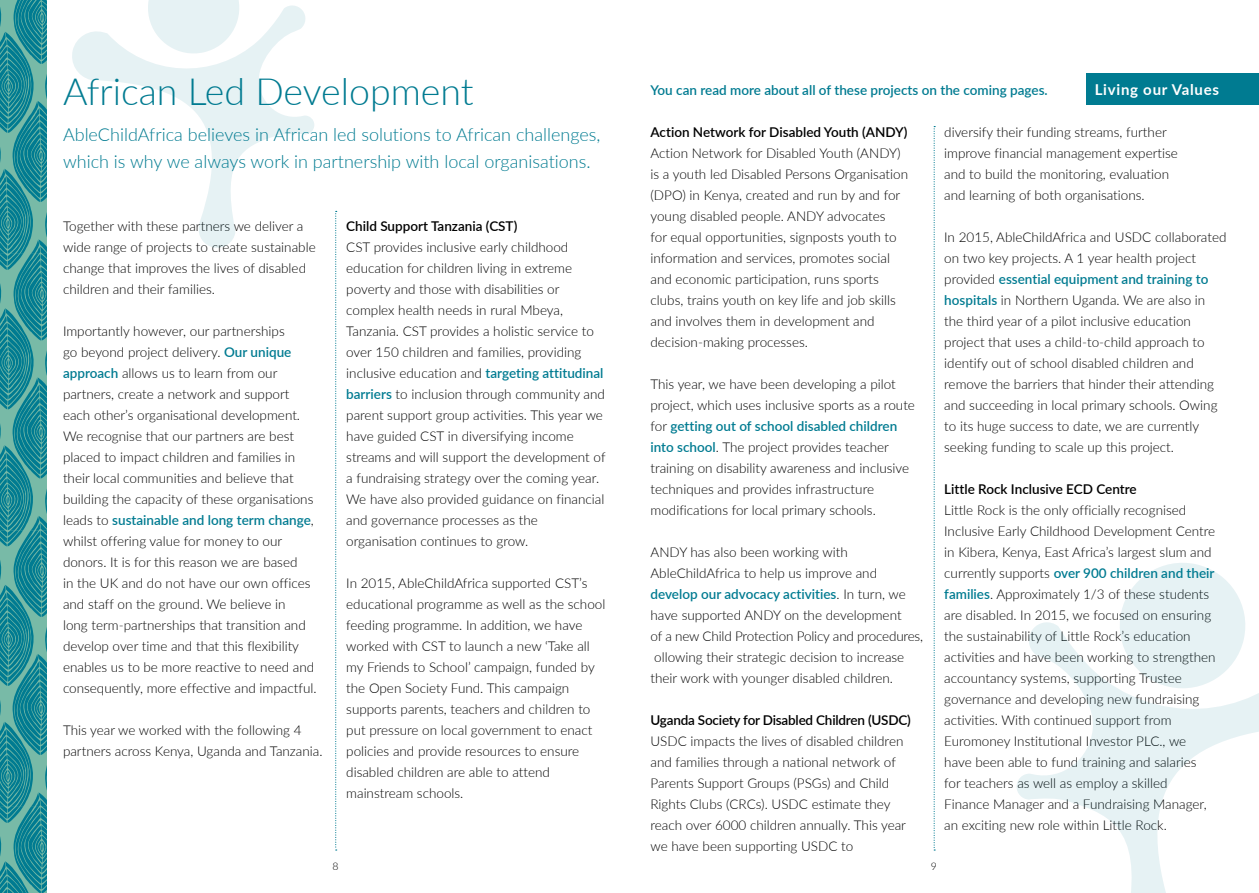
<style>
.page{position:relative;width:1259px;height:893px;background:#fff}
.page>*{position:absolute;margin:0;border:0;box-sizing:border-box;transform-origin:0 0}
.t1{font:300 37.5px "Lato";color:#007b91}
.t2{font:300 18px/27px "Lato";color:#007b91}
.t3{font:700 15px "Lato";letter-spacing:.05em;color:#fff}
.t4{font:300 13.5px/21px "Lato";color:#000}
.t5{font:600 13.5px "Lato";color:#000}
.t6{font:600 13.5px "Lato";color:#007b91}
.t7{font:300 10.5px "Lato";color:#000}
.s1{font-weight:600;color:#007b91}
</style>
<div class="page">
<svg style="left:335px;top:211px;width:2px;height:640px"></svg>
<svg style="left:933px;top:126px;width:2px;height:725px"></svg>
<div style="left:1086px;top:74px;width:173px;height:31px;background:#007b91"></div>
<svg style="left:148px;top:0;width:91px;height:4px"></svg>
<svg style="left:72px;top:4px;width:242px;height:244px"></svg>
<svg style="left:1120px;top:563px;width:125px;height:57px"></svg>
<svg style="left:1017px;top:620px;width:242px;height:273px"></svg>
<svg style="left:0;top:0;width:47px;height:893px;background:#329599"></svg>
<h1 class="t1" style="left:63px;top:65px;width:412px">African Led Development</h1>
<h2 class="t2" style="left:63px;top:120px;width:539px">AbleChildAfrica believes in African led solutions to African challenges, which is why we always work in partnership with local organisations.</h2>
<p class="t5" style="left:650px;top:122px;width:259px">Action Network for Disabled Youth (ANDY)</p>
<p class="t6" style="left:650px;top:80px;width:399px">You can read more about all of these projects on the coming pages.</p>
<p class="t3" style="left:1094px;top:78px;width:126px">Living our Values</p>
<p class="t4" style="left:944px;top:121px;width:235px">diversify their funding streams, further improve financial management expertise and to build the monitoring, evaluation and learning of both organisations.</p>
<p class="t4" style="left:944px;top:226px;width:284px">In 2015, AbleChildAfrica and USDC collaborated on two key projects. A 1 year health project provided <span class="s1">essential equipment and training to hospitals</span> in Northern Uganda. We are also in the third year of a pilot inclusive education project that uses a child-to-child approach to identify out of school disabled children and remove the barriers that hinder their attending and succeeding in local primary schools. Owing to its huge success to date, we are currently seeking funding to scale up this project.</p>
<p class="t5" style="left:944px;top:479px;width:194px">Little Rock Inclusive ECD Centre</p>
<p class="t4" style="left:944px;top:499px;width:273px">Little Rock is the only officially recognised Inclusive Early Childhood Development Centre in Kibera, Kenya, East Africa’s largest slum and currently supports <span class="s1">over 900 children and their families</span>. Approximately 1/3 of these students are disabled. In 2015, we focused on ensuring the sustainability of Little Rock’s education activities and have been working to strengthen accountancy systems, supporting Trustee governance and developing new fundraising activities. With continued support from Euromoney Institutional Investor PLC., we have been able to fund training and salaries for teachers as well as employ a skilled Finance Manager and a Fundraising Manager, an exciting new role within Little Rock.</p>
<p class="t4" style="left:650px;top:142px;width:259px">Action Network for Disabled Youth (ANDY) is a youth led Disabled Persons Organisation (DPO) in Kenya, created and run by and for young disabled people. ANDY advocates<br>for equal opportunities, signposts youth to information and services, promotes social and economic participation, runs sports clubs, trains youth on key life and job skills and involves them in development and decision-making processes.</p>
<p class="t4" style="left:650px;top:373px;width:266px">This year, we have been developing a pilot project, which uses inclusive sports as a route for <span class="s1">getting out of school disabled children into school</span>. The project provides teacher training on disability awareness and inclusive techniques and provides infrastructure modifications for local primary schools.</p>
<p class="t4" style="left:650px;top:541px;width:274px">ANDY has also been working with AbleChildAfrica to help us improve and <span class="s1">develop our advocacy activities</span>. In turn, we have supported ANDY on the development<br>of a new Child Protection Policy and procedures, ollowing their strategic decision to increase their work with younger disabled children.</p>
<p class="t5" style="left:650px;top:710px;width:262px">Uganda Society for Disabled Children (USDC)</p>
<p class="t4" style="left:650px;top:730px;width:257px">USDC impacts the lives of disabled children and families through a national network of Parents Support Groups (PSGs) and Child Rights Clubs (CRCs). USDC estimate they reach over 6000 children annually. This year we have been supporting USDC to</p>
<p class="t5" style="left:346px;top:216px;width:173px">Child Support Tanzania (CST)</p>
<p class="t4" style="left:346px;top:236px;width:261px">CST provides inclusive early childhood education for children living in extreme poverty and those with disabilities or complex health needs in rural Mbeya, Tanzania. CST provides a holistic service to over 150 children and families, providing inclusive education and <span class="s1">targeting attitudinal barriers</span> to inclusion through community and parent support group activities. This year we have guided CST in diversifying income streams and will support the development of a fundraising strategy over the coming year.<br>We have also provided guidance on financial and governance processes as the organisation continues to grow.</p>
<p class="t4" style="left:346px;top:572px;width:261px">In 2015, AbleChildAfrica supported CST’s educational programme as well as the school feeding programme. In addition, we have worked with CST to launch a new ‘Take all my Friends to School’ campaign, funded by the Open Society Fund. This campaign supports parents, teachers and children to put pressure on local government to enact policies and provide resources to ensure disabled children are able to attend mainstream schools.</p>
<p class="t4" style="left:63px;top:215px;width:254px">Together with these partners we deliver a wide range of projects to create sustainable change that improves the lives of disabled children and their families.</p>
<p class="t4" style="left:63px;top:320px;width:255px">Importantly however, our partnerships<br>go beyond project delivery. <span class="s1">Our unique approach</span> allows us to learn from our partners, create a network and support each other’s organisational development.<br>We recognise that our partners are best placed to impact children and families in their local communities and believe that building the capacity of these organisations leads to <span class="s1">sustainable and long term change</span>, whilst offering value for money to our donors. It is for this reason we are based<br>in the UK and do not have our own offices and staff on the ground. We believe in<br>long term-partnerships that transition and develop over time and that this flexibility enables us to be more reactive to need and consequently, more effective and impactful.</p>
<p class="t4" style="left:63px;top:719px;width:261px">This year we worked with the following 4 partners across Kenya, Uganda and Tanzania.</p>
<p class="t7" style="left:332px;top:858px;width:8px">8</p>
<p class="t7" style="left:930px;top:858px;width:8px">9</p>
</div>
